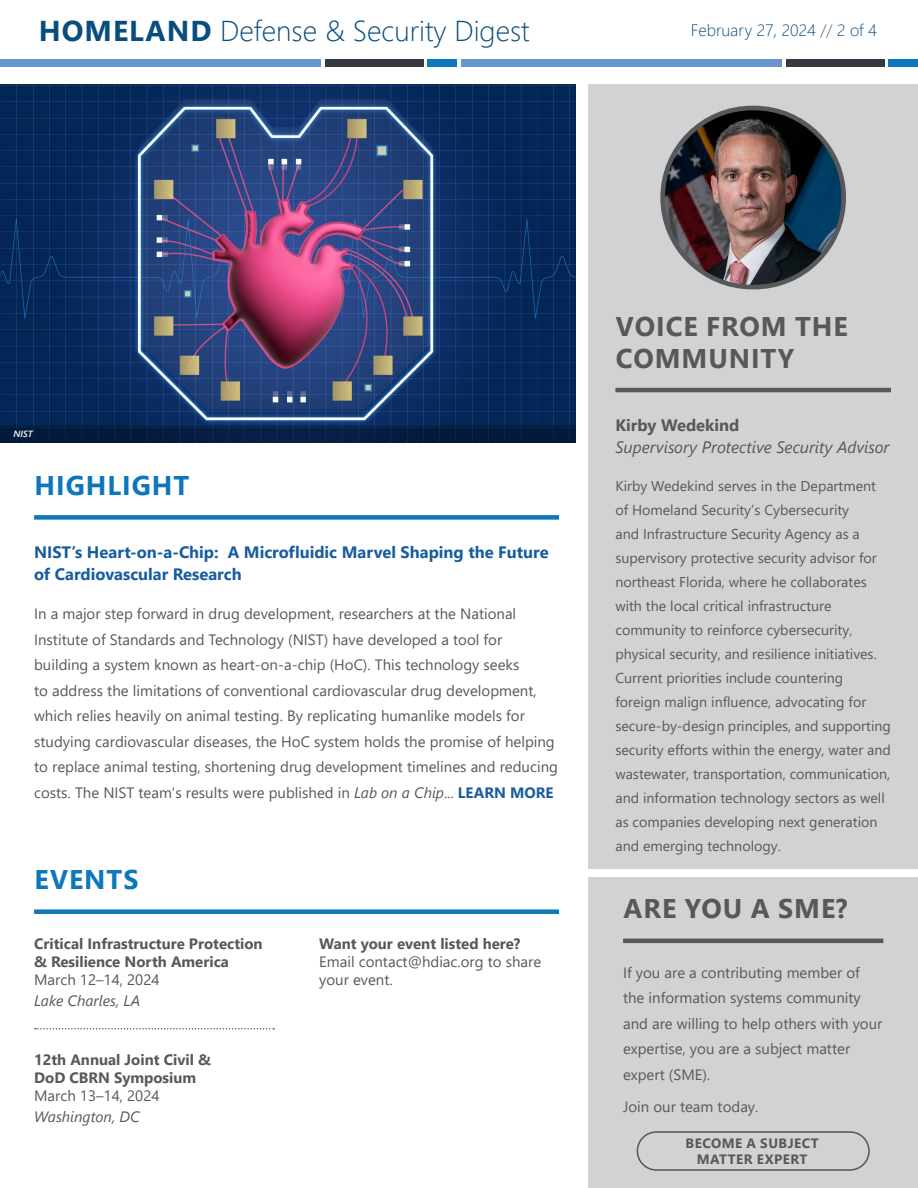
<style>
.page{position:relative;width:918px;height:1188px;background:#fff}
.page>*{position:absolute;margin:0;border:0;box-sizing:border-box;transform-origin:0 0}
.t1{font:300 28.65px "Segoe UI";color:#084d7d}
.Heading_1_-_Gray{font:700 27px/31.5px "Segoe UI";letter-spacing:.035em;color:#57585a}
.Heading_1_-_Blue{font:700 27px "Segoe UI";letter-spacing:.035em;color:#0d77bc}
.Heading_2_-_Green{font:700 16.5px/22.5px "Segoe UI";color:#175d9e}
.Heading_2_-_Grey{font:italic 16.5px/22.5px "Segoe UI";color:#57585a}
.t2{font:300 16.5px "Segoe UI";color:#084d7d}
.Copy{font:15px/25.5px "Segoe UI";color:#57585a}
.Events_Header{font:700 15px/18px "Segoe UI";color:#57585a}
.event_details{font:15px/18px "Segoe UI";color:#57585a}
.event_details_underlined{font:italic 15px "Segoe UI";color:#57585a}
.event_details-2{font:italic 15px "Segoe UI";color:#57585a}
.Copy-2{font:14.25px/24px "Segoe UI";color:#57585a}
.Grey_Button_Text{font:700 13.5px/16.2px "Segoe UI";letter-spacing:.035em;color:#57585a;text-align:center}
.Image_Source{font:italic 600 9px "Segoe UI";color:#fff}
.s1{font-weight:700}
.s2{color:#57585a}
.s3{font-style:italic}
.s4{font-weight:700;color:#175d9e}
.s5{font-weight:700;font-style:normal}
</style>
<div class="page">
<div style="left:588px;top:878px;width:330px;height:310px;background:#d1d2d4"></div>
<div style="left:637px;top:1131px;width:233px;height:40px;border:2px solid #57585a;border-radius:19px"></div>
<div style="left:588px;top:85px;width:330px;height:784px;background:#d1d2d4"></div>
<img style="left:0;top:85px;width:576px;height:341px">
<div style="left:0;top:426px;width:576px;height:16px;background:#041b41"></div>
<div style="left:34px;top:515px;width:525px;height:5px;background:#0d77bc"></div>
<svg style="left:35px;top:1028px;width:239px;height:2px"></svg>
<div style="left:34px;top:909px;width:525px;height:5px;background:#0d77bc"></div>
<hr style="left:615px;top:388px;width:276px;height:4px;background:#57585a">
<img style="left:663px;top:108px;width:181px;height:179px;border-radius:90px">
<div style="left:660px;top:106px;width:186px;height:183px;border:5px solid #57585a;border-radius:90px"></div>
<hr style="left:623px;top:939px;width:260px;height:4px;background:#57585a">
<div style="left:0;top:59px;width:321px;height:7px;background:#6794cc"></div>
<div style="left:325px;top:59px;width:99px;height:7px;background:#343a40"></div>
<div style="left:428px;top:59px;width:29px;height:7px;background:#0d77bc"></div>
<div style="left:461px;top:59px;width:320px;height:7px;background:#6794cc"></div>
<div style="left:786px;top:59px;width:99px;height:7px;background:#343a40"></div>
<div style="left:888px;top:59px;width:30px;height:7px;background:#0d77bc"></div>
<h1 class="t1" style="left:39px;top:4px;width:492px"><span class="s1">HOMELAND</span> Defense &amp; Security Digest</h1>
<p class="t2" style="left:691px;top:15px;width:188px">February 27, 2024 <span class="s2">//</span> 2 of 4</p>
<p class="Image_Source" style="left:14px;top:426px;width:21px">NIST</p>
<p class="Heading_1_-_Blue" style="left:35px;top:460px;width:156px">HIGHLIGHT</p>
<p class="Heading_2_-_Green" style="left:34px;top:539px;width:516px">NIST’s Heart-on-a-Chip: A Microfluidic Marvel Shaping the Future of Cardiovascular Research</p>
<p class="Copy" style="left:34px;top:600px;width:525px">In a major step forward in drug development, researchers at the National Institute of Standards and Technology (NIST) have developed a tool for building a system known as heart-on-a-chip (HoC). This technology seeks<br>to address the limitations of conventional cardiovascular drug development, which relies heavily on animal testing. By replicating humanlike models for studying cardiovascular diseases, the HoC system holds the promise of helping to replace animal testing, shortening drug development timelines and reducing costs. The NIST team's results were published in <span class="s3">Lab on a Chip</span>... <span class="s4">LEARN MORE</span></p>
<p class="Heading_1_-_Blue" style="left:35px;top:854px;width:105px">EVENTS</p>
<p class="Events_Header" style="left:34px;top:934px;width:230px">Critical Infrastructure Protection &amp; Resilience North America</p>
<p class="event_details" style="left:34px;top:969px;width:127px">March 12–14, 2024</p>
<p class="event_details_underlined" style="left:34px;top:987px;width:108px">Lake Charles, LA</p>
<p class="Events_Header" style="left:34px;top:1049px;width:178px">12th Annual Joint Civil &amp;<br>DoD CBRN Symposium</p>
<p class="event_details" style="left:34px;top:1085px;width:127px">March 13–14, 2024</p>
<p class="event_details-2" style="left:34px;top:1102px;width:107px">Washington, DC</p>
<p class="Events_Header" style="left:319px;top:934px;width:203px">Want your event listed here?</p>
<p class="event_details" style="left:319px;top:951px;width:224px">Email contact@hdiac.org to share your event.</p>
<p class="Heading_1_-_Gray" style="left:616px;top:309px;width:234px">VOICE FROM THE<br>COMMUNITY</p>
<p class="Heading_2_-_Grey" style="left:615px;top:411px;width:275px"><span class="s5">Kirby Wedekind<br></span>Supervisory Protective Security Advisor</p>
<p class="Copy-2" style="left:615px;top:472px;width:277px">Kirby Wedekind serves in the Department of Homeland Security’s Cybersecurity<br>and Infrastructure Security Agency as a supervisory protective security advisor for northeast Florida, where he collaborates with the local critical infrastructure community to reinforce cybersecurity, physical security, and resilience initiatives.<br>Current priorities include countering foreign malign influence, advocating for secure-by-design principles, and supporting security efforts within the energy, water and wastewater, transportation, communication, and information technology sectors as well as companies developing next generation and emerging technology.</p>
<p class="Heading_1_-_Gray" style="left:624px;top:891px;width:226px">ARE YOU A SME?</p>
<p class="Copy" style="left:623px;top:958px;width:261px">If you are a contributing member of the information systems community and are willing to help others with your expertise, you are a subject matter expert (SME).</p>
<p class="Copy" style="left:623px;top:1092px;width:137px">Join our team today.</p>
<p class="Grey_Button_Text" style="left:686px;top:1134px;width:135px">BECOME A SUBJECT<br>MATTER EXPERT</p>
</div>
